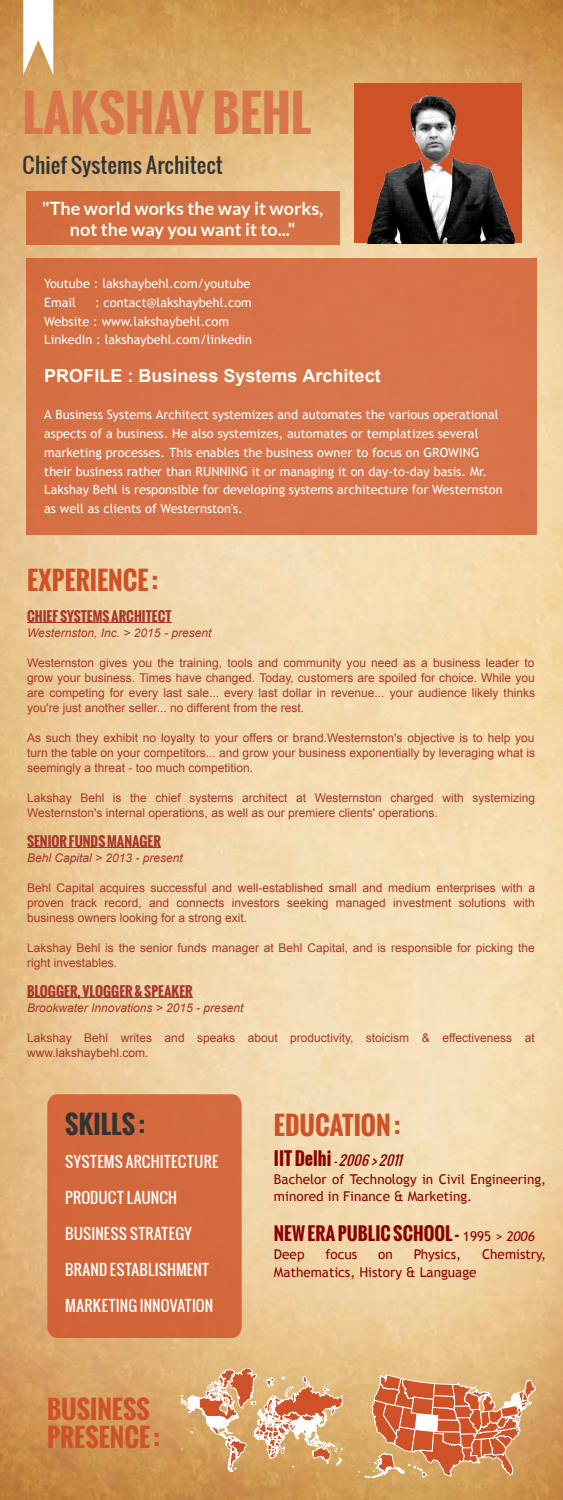
<style>
.page{position:relative;width:563px;height:1500px;background:#fff}
.page>*{position:absolute;margin:0;border:0;box-sizing:border-box;transform-origin:0 0}
.t1{font:700 49.5px "Oswald";color:#d8754d}
.t2{font:700 25.5px/27.8px "Oswald";color:#cf5127}
.t3{font:700 25.5px "Oswald";color:#333}
.t4{font:21px "Oswald";color:#333}
.t5{font:700 18px/21px "Lato";color:#fffef3;text-align:center}
.t6{font:700 18px "Arial";color:#fffef3}
.t7{font:700 18px "Oswald";color:#8b0000}
.t8{font:15px "Oswald";color:#fff}
.t9{font:13.5px/17.2px "Trebuchet MS";color:#8b0000}
.t10{font:700 13.5px "Oswald";color:#a8352c}
.t11{font:italic 13.5px "Oswald";color:#8b0000}
.t12{font:12.75px/18.8px "Trebuchet MS";color:#fff}
.t13{font:12px/15px "Arial";color:#a8352c;text-align:justify}
.t14{font:italic 12px "Arial";color:#a8352c}
.s1{font-weight:700;font-style:normal;font-size:18px}
.s2{font-family:"Trebuchet MS";font-weight:400;font-size:13.5px}
.s3{font-family:"Trebuchet MS";font-weight:400;font-style:italic;font-size:13.5px}
</style>
<div class="page">
<img style="left:0;top:0;width:562px;height:1500px">
<div style="left:354px;top:83px;width:167px;height:160px;background:#cf5127"></div>
<div style="left:27px;top:259px;width:510px;height:276px;background:#d77349"></div>
<div style="left:27px;top:191px;width:313px;height:54px;background:#d56f42"></div>
<div style="left:47px;top:1094px;width:195px;height:244px;background:#d4683c"></div>
<hr style="left:27px;top:622px;width:144px;height:1px;background:#a8352c">
<hr style="left:27px;top:847px;width:134px;height:1px;background:#a8352c">
<hr style="left:27px;top:997px;width:166px;height:1px;background:#a8352c">
<img style="left:364px;top:95px;width:152px;height:149px">
<svg style="left:358px;top:1375px;width:178px;height:103px;background:#da9163"></svg>
<svg style="left:182px;top:1368px;width:160px;height:104px;background:#dfac7b"></svg>
<svg style="left:23px;top:0;width:30px;height:75px"></svg>
<h1 class="t1" style="left:22px;top:76px;width:290px">LAKSHAY BEHL</h1>
<h3 class="t4" style="left:22px;top:149px;width:202px">Chief Systems Architect</h3>
<h3 class="t5" style="left:42px;top:198px;width:282px">"The world works the way it works, not the way you want it to..."</h3>
<p class="t12" style="left:44px;top:274px;width:208px">Youtube : lakshaybehl.com/youtube<br>Email</p>
<p class="t12" style="left:44px;top:293px;width:209px;text-indent:51px">: contact@lakshaybehl.com<br>Website : www.lakshaybehl.com<br>LinkedIn : lakshaybehl.com/linkedin</p>
<h3 class="t6" style="left:44px;top:363px;width:338px">PROFILE : Business Systems Architect</h3>
<p class="t12" style="left:44px;top:406px;width:460px">A Business Systems Architect systemizes and automates the various operational aspects of a business. He also systemizes, automates or templatizes several marketing processes. This enables the business owner to focus on GROWING their business rather than RUNNING it or managing it on day-to-day basis. Mr.<br>Lakshay Behl is responsible for developing systems architecture for Westernston as well as clients of Westernston's.</p>
<h2 class="t2" style="left:27px;top:566px;width:133px">EXPERIENCE :</h2>
<p class="t10" style="left:27px;top:606px;width:146px">CHIEF SYSTEMS ARCHITECT</p>
<p class="t14" style="left:27px;top:624px;width:186px">Westernston, Inc. &gt; 2015 - present</p>
<p class="t13" style="left:27px;top:655px;width:509px">Westernston gives you the training, tools and community you need as a business leader to grow your business. Times have changed. Today, customers are spoiled for choice. While you are competing for every last sale... every last dollar in revenue... your audience likely thinks you're just another seller... no different from the rest.</p>
<p class="t13" style="left:27px;top:730px;width:509px">As such they exhibit no loyalty to your offers or brand.Westernston's objective is to help you turn the table on your competitors... and grow your business exponentially by leveraging what is seemingly a threat - too much competition.</p>
<p class="t13" style="left:27px;top:790px;width:509px">Lakshay Behl is the chief systems architect at Westernston charged with systemizing<br>Westernston's internal operations, as well as our premiere clients' operations.</p>
<p class="t10" style="left:27px;top:831px;width:135px">SENIOR FUNDS MANAGER</p>
<p class="t14" style="left:27px;top:849px;width:157px">Behl Capital &gt; 2013 - present</p>
<p class="t13" style="left:27px;top:880px;width:509px">Behl Capital acquires successful and well-established small and medium enterprises with a proven track record, and connects investors seeking managed investment solutions with business owners looking for a strong exit.</p>
<p class="t13" style="left:27px;top:940px;width:509px">Lakshay Behl is the senior funds manager at Behl Capital, and is responsible for picking the right investables.</p>
<p class="t10" style="left:27px;top:981px;width:167px">BLOGGER, VLOGGER &amp; SPEAKER</p>
<p class="t14" style="left:27px;top:999px;width:218px">Brookwater Innovations &gt; 2015 - present</p>
<p class="t13" style="left:27px;top:1030px;width:509px">Lakshay Behl writes and speaks about productivity, stoicism &amp; effectiveness at www.lakshaybehl.com.</p>
<h2 class="t3" style="left:65px;top:1105px;width:81px">SKILLS :</h2>
<p class="t8" style="left:65px;top:1150px;width:155px">SYSTEMS ARCHITECTURE</p>
<p class="t8" style="left:65px;top:1186px;width:113px">PRODUCT LAUNCH</p>
<p class="t8" style="left:65px;top:1222px;width:128px">BUSINESS STRATEGY</p>
<p class="t8" style="left:65px;top:1258px;width:145px">BRAND ESTABLISHMENT</p>
<p class="t8" style="left:65px;top:1294px;width:149px">MARKETING INNOVATION</p>
<h2 class="t2" style="left:47px;top:1394px;width:114px">BUSINESS<br>PRESENCE :</h2>
<h2 class="t2" style="left:274px;top:1110px;width:128px">EDUCATION :</h2>
<p class="t11" style="left:274px;top:1149px;width:134px"><span class="s1">I I T D e l h i</span> -2006&gt;2011</p>
<p class="t9" style="left:274px;top:1170px;width:273px">Bachelor of Technology in Civil Engineering, minored in Finance &amp; Marketing.</p>
<h3 class="t7" style="left:274px;top:1220px;width:262px">NEW ERA PUBLIC SCHOOL - <span class="s2">1995</span> <span class="s3">&gt; 2006</span></h3>
<p class="t9" style="left:274px;top:1246px;width:32px">Deep</p>
<p class="t9" style="left:325px;top:1246px;width:33px">focus</p>
<p class="t9" style="left:378px;top:1246px;width:16px">on</p>
<p class="t9" style="left:413px;top:1246px;width:49px">Physics,</p>
<p class="t9" style="left:482px;top:1246px;width:65px">Chemistry,</p>
<p class="t9" style="left:274px;top:1263px;width:204px">Mathematics, History &amp; Language</p>
</div>
